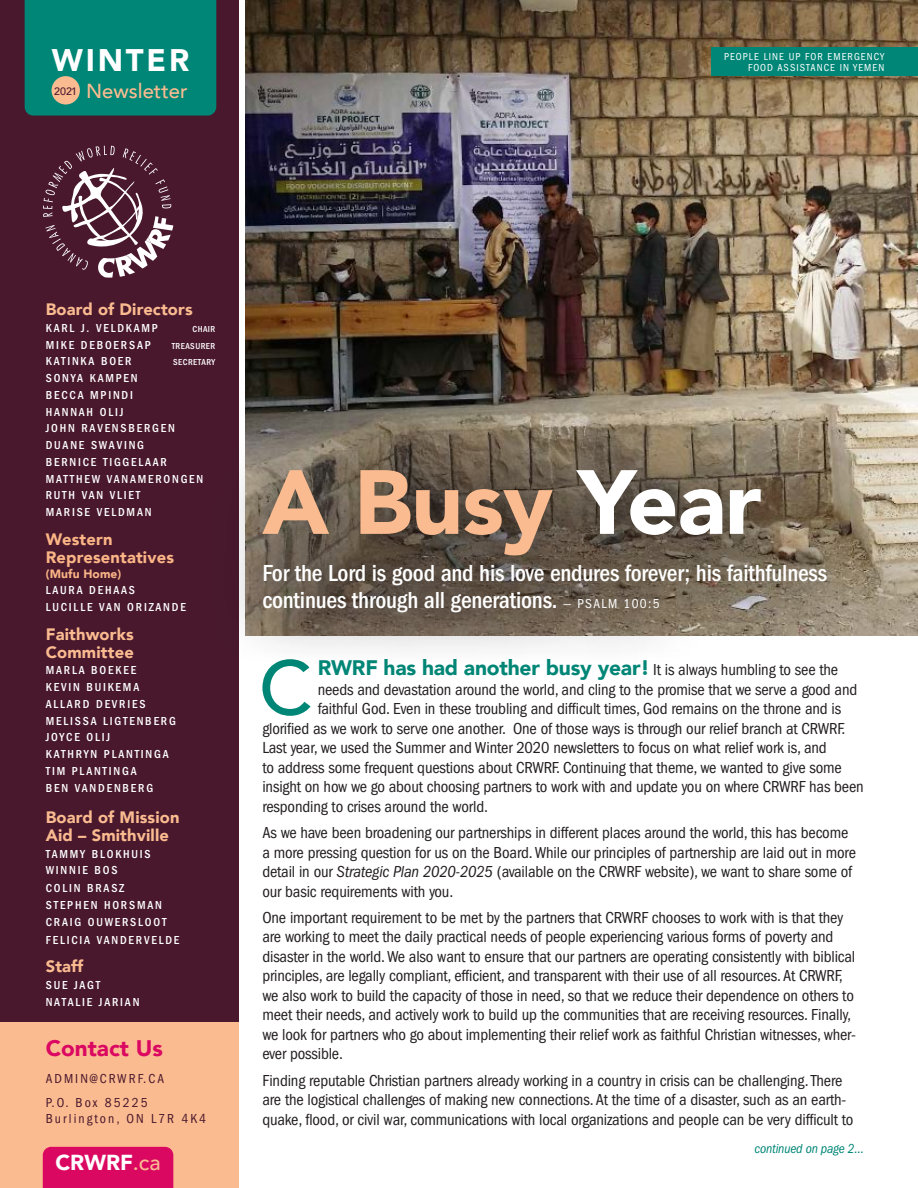
<style>
.page{position:relative;width:918px;height:1188px;background:#fff}
.page>*{position:absolute;margin:0;border:0;box-sizing:border-box;transform-origin:0 0}
.body_copy{font:900 90px "Avenir";letter-spacing:-.01em;color:#fbbb90}
.Body{font:500 76.05px "Avenir";color:#008676}
.t1{font:900 31.2px "Avenir";letter-spacing:.09em;color:#fff}
.intro{font:500 condensed 24px/27px "ITC Franklin Gothic Std";letter-spacing:-.01em;color:#fff}
.t2{font:900 22.5px "Avenir";color:#db0862}
.t3{font:900 21.6px "Avenir";color:#fff}
.Body-2{font:900 21px "Avenir";letter-spacing:-.01em;color:#008676}
.t4{font:500 20.25px "Avenir";color:#fbbb90}
.Body-3{font:condensed 16.5px/19.5px "ITC Franklin Gothic Std";letter-spacing:-.01em;color:#231f20}
.heading{font:900 16.5px/18px "Avenir";letter-spacing:.01em;color:#fbbb90}
.Body-4{font:900 16.5px/18px "Avenir";letter-spacing:.01em;color:#fbbb90}
.heading-2{font:900 16.5px/18px "Avenir";letter-spacing:.01em;color:#fbb586}
.t5{font:condensed 13.5px/16.5px "ITC Franklin Gothic Std";letter-spacing:.15em;color:#49182d}
.Body-5{font:italic condensed 13.5px "ITC Franklin Gothic Std";letter-spacing:-.01em;color:#008676}
.Body-6{font:500 condensed 12px "ITC Franklin Gothic Std";letter-spacing:.15em;color:#fff}
.heading-3{font:900 12px "Avenir";letter-spacing:.01em;color:#fbb586}
.t6{font:500 10.65px "Avenir";color:#49182d}
.Body-7{font:condensed 10.5px/10.5px "ITC Franklin Gothic Std";letter-spacing:.1em;color:#fff;text-align:right}
.Body-8{font:500 condensed 9px "ITC Franklin Gothic Std";letter-spacing:.05em;color:#fff}
.s1{font-weight:500;color:#fbbb90}
.s2{color:#fff}
.s3{font-weight:400;font-size:13.5px}
.s4{font-family:"ITC Franklin Gothic Std";font-weight:400;font-stretch:condensed;font-size:16.5px;color:#231f20}
.s5{font-style:italic}
</style>
<div class="page">
<div style="left:0;top:0;width:239px;height:1188px;background:#49182d"></div>
<div style="left:0;top:1022px;width:239px;height:166px;background:#fbbb90"></div>
<div style="left:43px;top:1147px;width:130px;height:41px;background:#db0862"></div>
<svg style="left:43px;top:146px;width:130px;height:132px"></svg>
<img style="left:245px;top:0;width:673px;height:636px">
<div style="left:25px;top:0;width:191px;height:116px;background:#008676"></div>
<div style="left:52px;top:76px;width:28px;height:29px;background:#fbbb90;border-radius:50%"></div>
<div style="left:712px;top:48px;width:206px;height:28px;background:#008676"></div>
<div style="left:205px;top:412px;width:678px;height:258px;background:#231f20;opacity:.65"></div>
<p class="t1" style="left:52px;top:33px;width:139px">WINTER</p>
<p class="t6" style="left:54px;top:82px;width:25px">2021</p>
<p class="t4" style="left:86px;top:73px;width:103px">Newsletter</p>
<p class="Body-7" style="left:724px;top:52px;width:162px">PEOPLE LINE UP FOR EMERGENCY<br>FOOD ASSISTANCE IN YEMEN</p>
<p class="heading" style="left:46px;top:300px;width:148px">Board of Directors</p>
<p class="Body-6" style="left:46px;top:321px;width:114px">KARL J. VELDKAMP</p>
<p class="Body-8" style="left:192px;top:324px;width:24px">CHAIR</p>
<p class="Body-6" style="left:46px;top:338px;width:106px">MIKE DEBOERSAP</p>
<p class="Body-8" style="left:172px;top:341px;width:45px">TREASURER</p>
<p class="Body-6" style="left:46px;top:355px;width:87px">KATINKA BOER</p>
<p class="Body-8" style="left:173px;top:357px;width:44px">SECRETARY</p>
<p class="Body-6" style="left:46px;top:371px;width:93px">SONYA KAMPEN</p>
<p class="Body-6" style="left:46px;top:388px;width:89px">BECCA MPINDI</p>
<p class="Body-6" style="left:46px;top:405px;width:79px">HANNAH OLIJ</p>
<p class="Body-6" style="left:46px;top:422px;width:131px">JOHN RAVENSBERGEN</p>
<p class="Body-6" style="left:46px;top:438px;width:100px">DUANE SWAVING</p>
<p class="Body-6" style="left:46px;top:455px;width:123px">BERNICE TIGGELAAR</p>
<p class="Body-6" style="left:46px;top:472px;width:159px">MATTHEW VANAMERONGEN</p>
<p class="Body-6" style="left:46px;top:489px;width:96px">RUTH VAN VLIET</p>
<p class="Body-6" style="left:46px;top:505px;width:107px">MARISE VELDMAN</p>
<p class="heading-2" style="left:46px;top:529px;width:130px">Western<br>Representatives</p>
<p class="heading-3" style="left:46px;top:563px;width:77px">(Mufu Home)</p>
<p class="Body-6" style="left:46px;top:584px;width:91px">LAURA DEHAAS</p>
<p class="Body-6" style="left:46px;top:600px;width:142px">LUCILLE VAN ORIZANDE</p>
<p class="heading" style="left:46px;top:624px;width:90px">Faithworks<br>Committee</p>
<p class="Body-6" style="left:46px;top:664px;width:92px">MARLA BOEKEE</p>
<p class="Body-6" style="left:46px;top:680px;width:95px">KEVIN BUIKEMA</p>
<p class="Body-6" style="left:46px;top:697px;width:101px">ALLARD DEVRIES</p>
<p class="Body-6" style="left:46px;top:714px;width:132px">MELISSA LIGTENBERG</p>
<p class="Body-6" style="left:46px;top:731px;width:66px">JOYCE OLIJ</p>
<p class="Body-6" style="left:46px;top:747px;width:124px">KATHRYN PLANTINGA</p>
<p class="Body-6" style="left:46px;top:764px;width:92px">TIM PLANTINGA</p>
<p class="Body-6" style="left:46px;top:781px;width:109px">BEN VANDENBERG</p>
<p class="Body-4" style="left:46px;top:808px;width:135px">Board of Mission<br>Aid – Smithville</p>
<p class="Body-6" style="left:46px;top:847px;width:107px">TAMMY BLOKHUIS</p>
<p class="Body-6" style="left:46px;top:864px;width:73px">WINNIE BOS</p>
<p class="Body-6" style="left:46px;top:882px;width:80px">COLIN BRASZ</p>
<p class="Body-6" style="left:46px;top:898px;width:118px">STEPHEN HORSMAN</p>
<p class="Body-6" style="left:46px;top:915px;width:122px">CRAIG OUWERSLOOT</p>
<p class="Body-6" style="left:46px;top:933px;width:135px">FELICIA VANDERVELDE</p>
<p class="heading" style="left:46px;top:957px;width:39px">Staff</p>
<p class="Body-6" style="left:46px;top:978px;width:56px">SUE JAGT</p>
<p class="Body-6" style="left:46px;top:995px;width:95px">NATALIE JARIAN</p>
<p class="t2" style="left:46px;top:1029px;width:119px">Contact Us</p>
<p class="t5" style="left:46px;top:1071px;width:120px">ADMIN@CRWRF.CA</p>
<p class="t5" style="left:46px;top:1094px;width:162px">P.O. Box 85225<br>Burlington, ON L7R 4K4</p>
<p class="t3" style="left:55px;top:1144px;width:107px">CRWRF<span class="s1">.ca</span></p>
<p class="body_copy" style="left:262px;top:425px;width:501px">A Busy <span class="s2">Year</span></p>
<p class="intro" style="left:262px;top:560px;width:566px">For the Lord is good and his love endures forever; his faithfulness continues through all generations. <span class="s3">— PSALM 100:5</span></p>
<p class="Body" style="left:259px;top:622px;width:55px">C</p>
<p class="Body-2" style="left:318px;top:650px;width:522px">RWRF has had another busy year! <span class="s4">It is always humbling to see the</span></p>
<p class="Body-3" style="left:318px;top:680px;width:541px">needs and devastation around the world, and cling to the promise that we serve a good and</p>
<p class="Body-3" style="left:318px;top:699px;width:525px">faithful God. Even in these troubling and difficult times, God remains on the throne and is</p>
<p class="Body-3" style="left:262px;top:719px;width:584px">glorified as we work to serve one another. One of those ways is through our relief branch at CRWRF.</p>
<p class="Body-3" style="left:262px;top:738px;width:566px">Last year, we used the Summer and Winter 2020 newsletters to focus on what relief work is, and</p>
<p class="Body-3" style="left:262px;top:758px;width:581px">to address some frequent questions about CRWRF. Continuing that theme, we wanted to give some</p>
<p class="Body-3" style="left:262px;top:777px;width:603px">insight on how we go about choosing partners to work with and update you on where CRWRF has been</p>
<p class="Body-3" style="left:262px;top:797px;width:227px">responding to crises around the world.</p>
<p class="Body-3" style="left:262px;top:823px;width:595px">As we have been broadening our partnerships in different places around the world, this has become a more pressing question for us on the Board. While our principles of partnership are laid out in more detail in our <span class="s5">Strategic Plan 2020-2025</span> (available on the CRWRF website), we want to share some of our basic requirements with you.</p>
<p class="Body-3" style="left:262px;top:908px;width:595px">One important requirement to be met by the partners that CRWRF chooses to work with is that they are working to meet the daily practical needs of people experiencing various forms of poverty and disaster in the world. We also want to ensure that our partners are operating consistently with biblical principles, are legally compliant, efficient, and transparent with their use of all resources. At CRWRF, we also work to build the capacity of those in need, so that we reduce their dependence on others to meet their needs, and actively work to build up the communities that are receiving resources. Finally, we look for partners who go about implementing their relief work as faithful Christian witnesses, wher&shy;ever possible.</p>
<p class="Body-3" style="left:262px;top:1071px;width:593px">Finding reputable Christian partners already working in a country in crisis can be challenging. There are the logistical challenges of making new connections. At the time of a disaster, such as an earth&shy;quake, flood, or civil war, communications with local organizations and people can be very difficult to</p>
<p class="Body-5" style="left:754px;top:1141px;width:111px">continued on page 2…</p>
</div>
